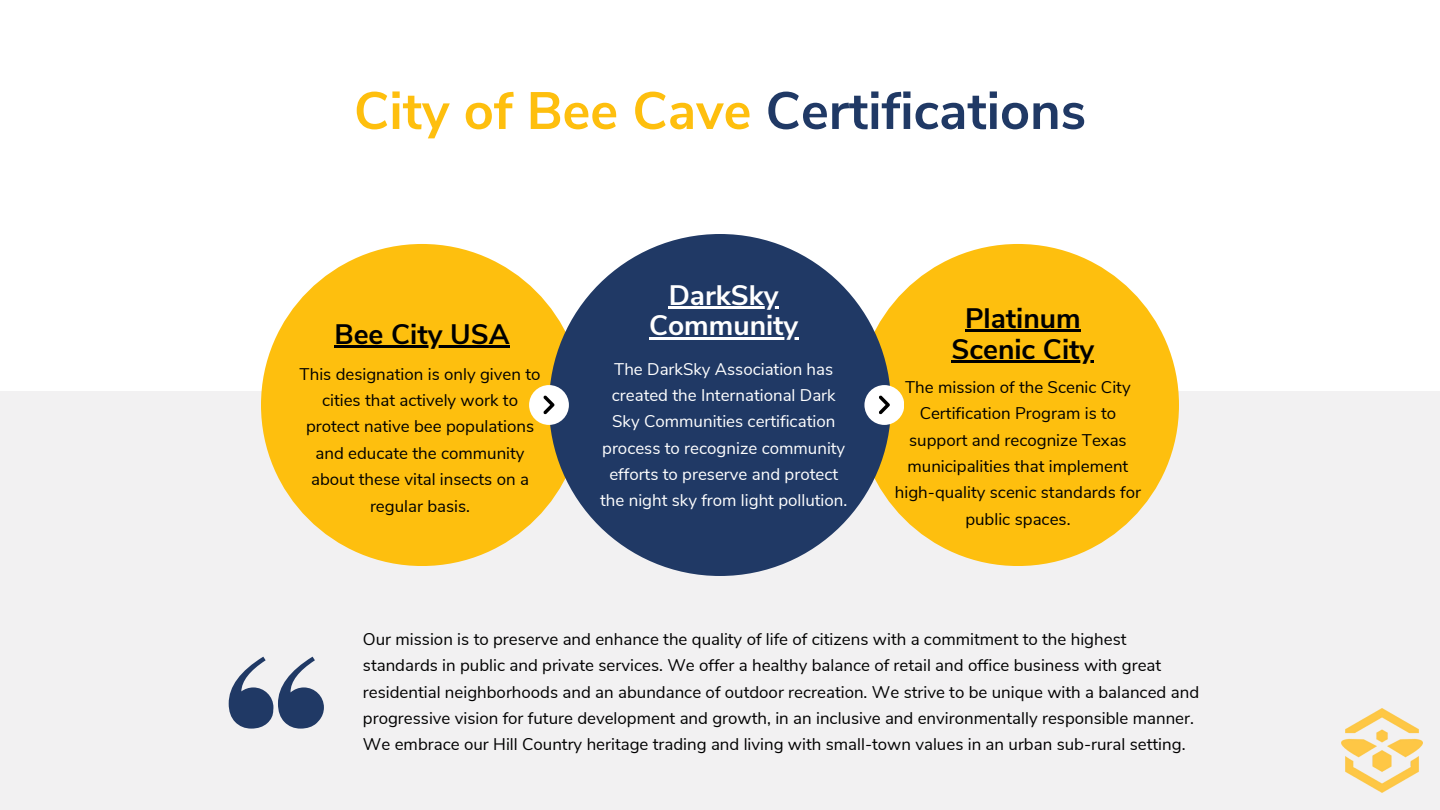
<style>
.page{position:relative;width:1440px;height:810px;background:#fff}
.page>*{position:absolute;margin:0;border:0;box-sizing:border-box;transform-origin:0 0}
.t1{font:700 52.4px "Nunito Sans";color:#203965}
.t2{font:700 28.1px/30.8px "Nunito Sans";color:#000;text-align:center}
.t3{font:700 28.1px/30.8px "Nunito Sans";color:#fff;text-align:center}
.t4{font:16.9px/26.4px "Nunito Sans";color:#000;text-align:center}
.t5{font:16.9px/26.4px "Nunito Sans";color:#fff;text-align:center}
.s1{color:#febf0e}
</style>
<div class="page">
<div style="left:0;top:392px;width:1440px;height:418px;background:#f2f1f2"></div>
<div style="left:261px;top:244px;width:322px;height:322px;background:#febf0e;border-radius:50%"></div>
<div style="left:857px;top:244px;width:322px;height:322px;background:#febf0e;border-radius:50%"></div>
<div style="left:549px;top:234px;width:342px;height:342px;background:#203965;border-radius:50%"></div>
<svg style="left:229px;top:657px;width:95px;height:72px"></svg>
<div style="left:529px;top:385px;width:40px;height:40px;background:#fff;border-radius:50%"></div>
<svg style="left:543px;top:395px;width:12px;height:19px"></svg>
<hr style="left:334px;top:345px;width:176px;height:2px;background:#000">
<hr style="left:669px;top:306px;width:110px;height:2px;background:#fff">
<hr style="left:649px;top:337px;width:149px;height:2px;background:#fff">
<hr style="left:965px;top:330px;width:116px;height:2px;background:#000">
<hr style="left:951px;top:360px;width:143px;height:3px;background:#000">
<div style="left:864px;top:385px;width:40px;height:40px;background:#fff;border-radius:50%"></div>
<svg style="left:879px;top:395px;width:11px;height:19px"></svg>
<img style="left:1342px;top:708px;width:81px;height:85px">
<p class="t1" style="left:354px;top:76px;width:734px"><span class="s1">City of Bee Cave</span> Certifications</p>
<p class="t2" style="left:334px;top:319px;width:177px">Bee City USA</p>
<p class="t4" style="left:300px;top:361px;width:242px">This designation is only given to cities that actively work to protect native bee populations and educate the community about these vital insects on a regular basis.</p>
<p class="t3" style="left:649px;top:280px;width:151px">DarkSky<br>Community</p>
<p class="t5" style="left:600px;top:356px;width:249px">The DarkSky Association has created the International Dark<br>Sky Communities certification process to recognize community efforts to preserve and protect the night sky from light pollution.</p>
<p class="t2" style="left:951px;top:303px;width:144px">Platinum<br>Scenic City</p>
<p class="t4" style="left:895px;top:374px;width:248px">The mission of the Scenic City<br>Certification Program is to support and recognize Texas municipalities that implement high-quality scenic standards for public spaces.</p>
<p class="t4" style="left:363px;top:626px;width:838px;text-align:left">Our mission is to preserve and enhance the quality of life of citizens with a commitment to the highest standards in public and private services. We offer a healthy balance of retail and office business with great residential neighborhoods and an abundance of outdoor recreation. We strive to be unique with a balanced and progressive vision for future development and growth, in an inclusive and environmentally responsible manner.<br>We embrace our Hill Country heritage trading and living with small-town values in an urban sub-rural setting.</p>
</div>
